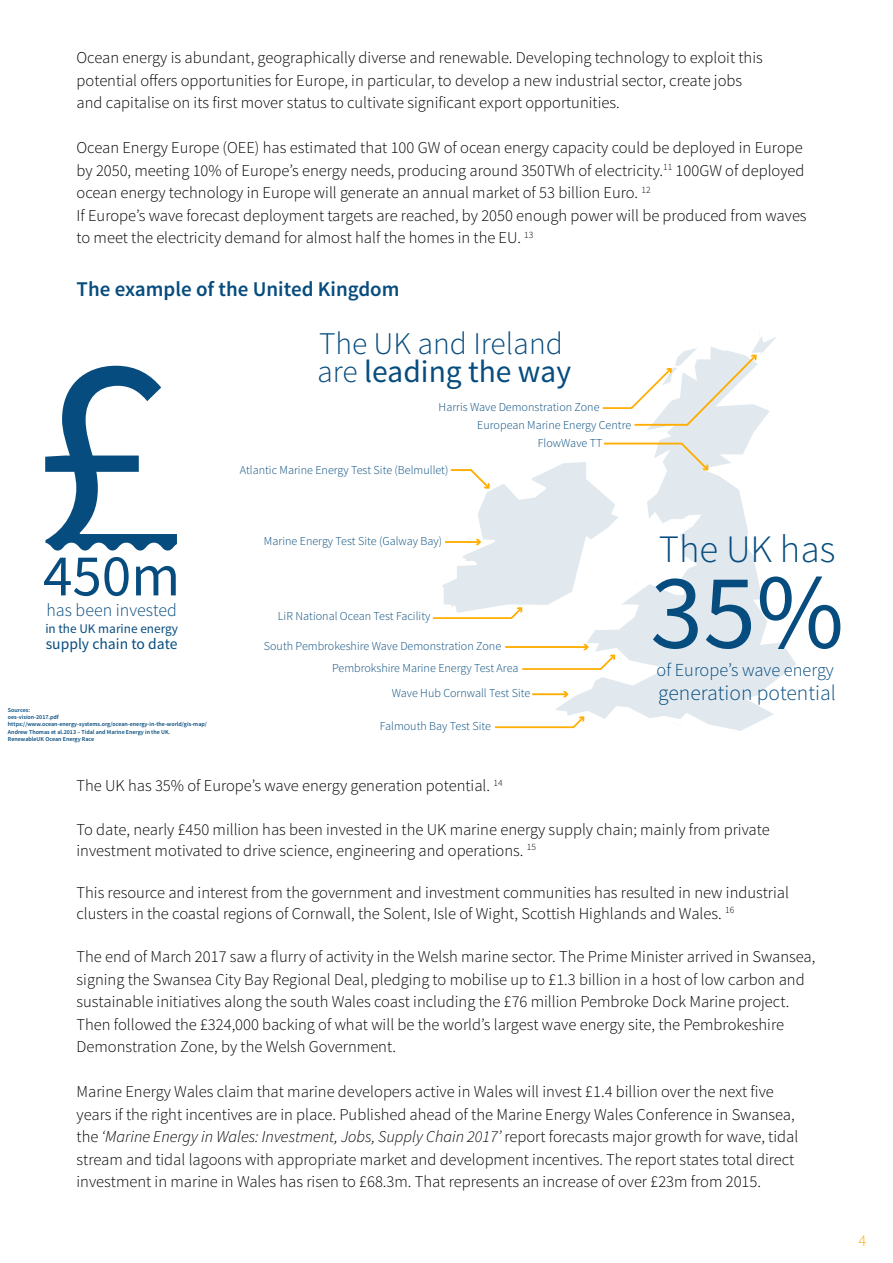
<style>
.page{position:relative;width:893px;height:1263px;background:#fff}
.page>*{position:absolute;margin:0;border:0;box-sizing:border-box;transform-origin:0 0}
.t1{font:106.65px "Source Sans Pro";color:#064c7e}
.t2{font:59.1px "Source Sans Pro";color:#064c7e}
.t3{font:300 38.7px "Source Sans Pro";color:#064c7e}
.t4{font:300 31.5px/28.8px "Source Sans Pro";color:#064c7e}
.t5{font:300 21.6px "Source Sans Pro";color:#064c7e}
.t6{font:600 21px "Source Sans Pro";color:#064c7e}
.t7{font:300 18.3px "Source Sans Pro";color:#064c7e}
.t8{font:300 17.85px "Source Sans Pro";color:#064c7e}
.t9{font:300 16.5px/22.5px "Source Sans Pro";color:#000}
.t10{font:300 16.5px "Source Sans Pro";color:#ffad00}
.t11{font:15.6px "Source Sans Pro";color:#064c7e}
.t12{font:13.2px "Source Sans Pro";color:#064c7e}
.t13{font:300 12.15px/17.4px "Source Sans Pro";color:#064c7e}
.t14{font:600 6px/7.2px "Source Sans Pro";color:#064c7e}
.s1{font-weight:400}
.s2{font-style:italic}
</style>
<div class="page">
<svg style="left:554px;top:427px;width:242px;height:304px;fill:#e1e9ef"></svg>
<hr style="left:505px;top:646px;width:82px;height:2px;background:#ffad00">
<hr style="left:532px;top:693px;width:34px;height:2px;background:#ffad00">
<svg style="left:563px;top:691px;width:6px;height:6px"></svg>
<svg style="left:494px;top:715px;width:91px;height:14px"></svg>
<svg style="left:520px;top:644px;width:96px;height:27px"></svg>
<svg style="left:432px;top:442px;width:277px;height:178px"></svg>
<svg style="left:602px;top:336px;width:174px;height:91px"></svg>
<svg style="left:45px;top:366px;width:132px;height:185px"></svg>
<p class="t9" style="left:77px;top:47px;width:688px">Ocean energy is abundant, geographically diverse and renewable. Developing technology to exploit this potential offers opportunities for Europe, in particular, to develop a new industrial sector, create jobs and capitalise on its first mover status to cultivate significant export opportunities.</p>
<p class="t9" style="left:77px;top:137px;width:732px">Ocean Energy Europe (OEE) has estimated that 100 GW of ocean energy capacity could be deployed in Europe by 2050, meeting 10% of Europe’s energy needs, producing around 350TWh of electricity.<sup>11</sup> 100GW of deployed ocean energy technology in Europe will generate an annual market of 53 billion Euro. <sup>12<br></sup>If Europe’s wave forecast deployment targets are reached, by 2050 enough power will be produced from waves to meet the electricity demand for almost half the homes in the EU. <sup>13</sup></p>
<p class="t6" style="left:77px;top:276px;width:324px">The example of the United Kingdom</p>
<h3 class="t4" style="left:317px;top:329px;width:256px">The UK and Ireland are <span class="s1">leading the way</span></h3>
<p class="t13" style="left:477px;top:398px;width:155px;text-indent:-39px">Harris Wave Demonstration Zone<br>European Marine Energy Centre</p>
<p class="t13" style="left:240px;top:461px;width:210px">Atlantic Marine Energy Test Site (Belmullet)</p>
<p class="t13" style="left:538px;top:434px;width:66px">FlowWave TT</p>
<h2 class="t2" style="left:43px;top:539px;width:139px">450m</h2>
<p class="t8" style="left:46px;top:600px;width:132px">has been invested</p>
<p class="t12" style="left:45px;top:620px;width:134px">in the UK marine energy</p>
<p class="t11" style="left:46px;top:634px;width:133px">supply chain to date</p>
<p class="t14" style="left:8px;top:707px;width:200px">Sources:<br>oes-vision-2017.pdf https://www.ocean-energy-systems.org/ocean-energy-in-the-world/gis-map/ Andrew Thomas et al.2013 – Tidal and Marine Energy in the UK.<br>RenewableUK Ocean Energy Race</p>
<p class="t13" style="left:264px;top:532px;width:180px">Marine Energy Test Site (Galway Bay)</p>
<p class="t13" style="left:278px;top:607px;width:154px">LiR National Ocean Test Facility</p>
<p class="t13" style="left:264px;top:638px;width:239px">South Pembrokeshire Wave Demonstration Zone</p>
<p class="t13" style="left:332px;top:659px;width:188px">Pembrokshire Marine Energy Test Area</p>
<p class="t13" style="left:392px;top:684px;width:140px">Wave Hub Cornwall Test Site</p>
<p class="t13" style="left:380px;top:717px;width:113px">Falmouth Bay Test Site</p>
<h3 class="t3" style="left:659px;top:525px;width:178px">The UK has</h3>
<h1 class="t1" style="left:650px;top:546px;width:195px">35%</h1>
<p class="t7" style="left:657px;top:659px;width:179px">of Europe’s wave energy</p>
<h3 class="t5" style="left:658px;top:680px;width:179px">generation potential</h3>
<p class="t9" style="left:77px;top:774px;width:428px">The UK has 35% of Europe’s wave energy generation potential. <sup>14</sup></p>
<p class="t9" style="left:77px;top:819px;width:695px;line-height:21px">To date, nearly £450 million has been invested in the UK marine energy supply chain; mainly from private investment motivated to drive science, engineering and operations. <sup>15</sup></p>
<p class="t9" style="left:77px;top:882px;width:714px;line-height:21px">This resource and interest from the government and investment communities has resulted in new industrial clusters in the coastal regions of Cornwall, the Solent, Isle of Wight, Scottish Highlands and Wales. <sup>16</sup></p>
<p class="t9" style="left:77px;top:945px;width:740px">The end of March 2017 saw a flurry of activity in the Welsh marine sector. The Prime Minister arrived in Swansea, signing the Swansea City Bay Regional Deal, pledging to mobilise up to £1.3 billion in a host of low carbon and sustainable initiatives along the south Wales coast including the £76 million Pembroke Dock Marine project.<br>Then followed the £324,000 backing of what will be the world’s largest wave energy site, the Pembrokeshire Demonstration Zone, by the Welsh Government.</p>
<p class="t9" style="left:77px;top:1080px;width:723px">Marine Energy Wales claim that marine developers active in Wales will invest £1.4 billion over the next five years if the right incentives are in place. Published ahead of the Marine Energy Wales Conference in Swansea, the <span class="s2">‘Marine Energy in Wales: Investment, Jobs, Supply Chain 2017’</span> report forecasts major growth for wave, tidal stream and tidal lagoons with appropriate market and development incentives. The report states total direct investment in marine in Wales has risen to £68.3m. That represents an increase of over £23m from 2015.</p>
<p class="t10" style="left:859px;top:1231px;width:9px">4</p>
</div>
